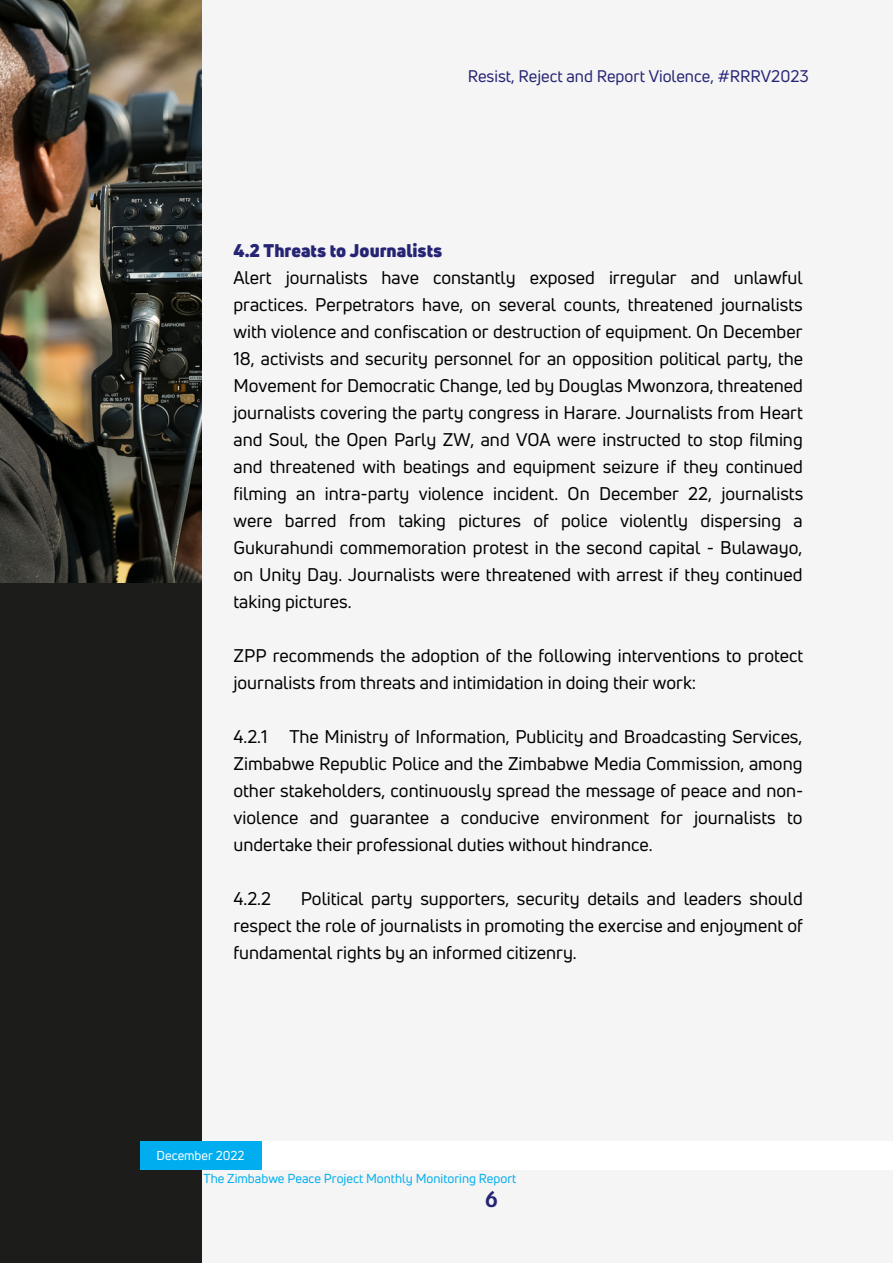
<style>
.page{position:relative;width:893px;height:1264px;background:#fff}
.page>*{position:absolute;margin:0;border:0;box-sizing:border-box;transform-origin:0 0}
.t1{font:25.35px "OS Aran 600";color:#262474}
.t2{font:18px/27px "Uni Neue";color:#000;text-align:justify}
.t3{font:900 18px "Uni Neue";color:#262474}
.t4{font:16.5px "Uni Neue";color:#262474}
.t5{font:12.75px "Uni Neue";color:#00aeef}
.t6{font:12.75px "Uni Neue";color:#fff}
</style>
<div class="page">
<div style="left:0;top:0;width:892px;height:1262px;background:#f5f5f5"></div>
<div style="left:257px;top:1141px;width:635px;height:28px;background:#fff"></div>
<div style="left:0;top:574px;width:202px;height:688px;background:#1c1c1a"></div>
<div style="left:140px;top:1141px;width:122px;height:28px;background:#00aeef"></div>
<img style="left:0;top:0;width:201px;height:582px">
<p class="t4" style="left:467px;top:65px;width:343px">Resist, Reject and Report Violence, #RRRV2023</p>
<p class="t3" style="left:233px;top:238px;width:210px">4.2 Threats to Journalists</p>
<p class="t2" style="left:233px;top:264px;width:571px">Alert journalists have constantly exposed irregular and unlawful practices. Perpetrators have, on several counts, threatened journalists with violence and confiscation or destruction of equipment. On December 18, activists and security personnel for an opposition political party, the Movement for Democratic Change, led by Douglas Mwonzora, threatened journalists covering the party congress in Harare. Journalists from Heart and Soul, the Open Parly ZW, and VOA were instructed to stop filming and threatened with beatings and equipment seizure if they continued filming an intra-party violence incident. On December 22, journalists were barred from taking pictures of police violently dispersing a Gukurahundi commemoration protest in the second capital - Bulawayo, on Unity Day. Journalists were threatened with arrest if they continued taking pictures.</p>
<p class="t2" style="left:233px;top:641px;width:571px">ZPP recommends the adoption of the following interventions to protect journalists from threats and intimidation in doing their work:</p>
<p class="t2" style="left:233px;top:722px;width:571px">4.2.1 The Ministry of Information, Publicity and Broadcasting Services, Zimbabwe Republic Police and the Zimbabwe Media Commission, among other stakeholders, continuously spread the message of peace and non&shy;violence and guarantee a conducive environment for journalists to undertake their professional duties without hindrance.</p>
<p class="t2" style="left:233px;top:884px;width:39px">4.2.2</p>
<p class="t2" style="left:233px;top:884px;width:570px;text-indent:67px">Political party supporters, security details and leaders should respect the role of journalists in promoting the exercise and enjoyment of fundamental rights by an informed citizenry.</p>
<p class="t6" style="left:157px;top:1146px;width:90px">December 2022</p>
<p class="t5" style="left:203px;top:1169px;width:314px">The Zimbabwe Peace Project Monthly Monitoring Report</p>
<h1 class="t1" style="left:485px;top:1188px;width:14px">6</h1>
</div>
